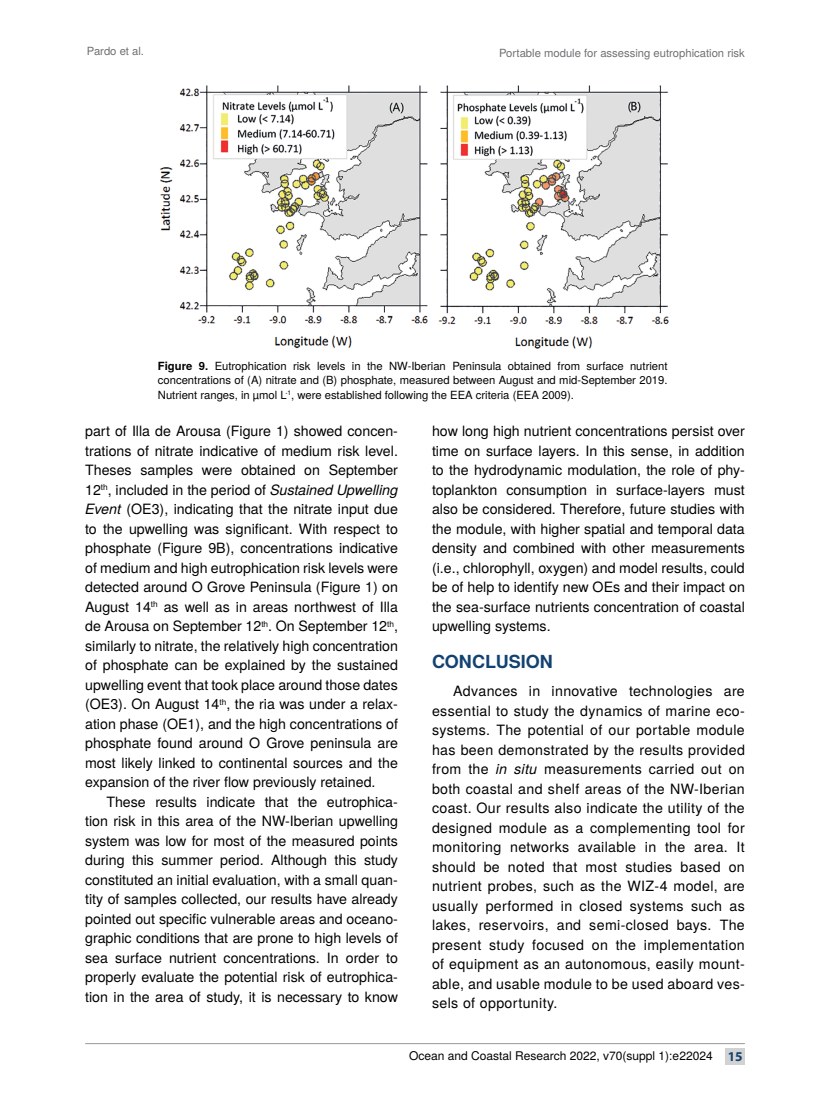
<style>
.page{position:relative;width:830px;height:1106px;background:#fff}
.page>*{position:absolute;margin:0;border:0;box-sizing:border-box;transform-origin:0 0}
.t1{font:700 18px "Te X Gyre Heros";color:#134272}
.t2{font:14.25px/19.5px "Te X Gyre Heros";color:#000;text-align:justify}
.t3{font:12px "Te X Gyre Heros";color:#000}
.t4{font:11.25px/14.2px "Te X Gyre Heros";color:#000;text-align:justify}
.t5{font:11.25px "Te X Gyre Heros";color:#6d6e71}
.s1{font-weight:700}
.s2{font-style:italic}
.s3{font-family:"Myriad Pro";font-weight:700;font-size:13.5px;color:#134272}
</style>
<div class="page">
<hr style="left:85px;top:1043px;width:659px;height:1px;background:#9a9a9b">
<div style="left:725px;top:1048px;width:19px;height:16px;background:#d2d2d2"></div>
<img style="left:159px;top:85px;width:508px;height:264px">
<p class="t5" style="left:87px;top:42px;width:59px">Pardo et al.</p>
<p class="t5" style="left:498px;top:44px;width:247px">Portable module for assessing eutrophication risk</p>
<p class="t4" style="left:158px;top:358px;width:511px"><span class="s1">Figure 9.</span> Eutrophication risk levels in the NW-Iberian Peninsula obtained from surface nutrient concentrations of (A) nitrate and (B) phosphate, measured between August and mid-September 2019.<br>Nutrient ranges, in µmol L<sup>-1</sup>, were established following the EEA criteria (EEA 2009).</p>
<p class="t2" style="left:85px;top:420px;width:314px">part of Illa de Arousa (Figure 1) showed concen&shy;trations of nitrate indicative of medium risk level.<br>Theses samples were obtained on September 12<sup>th</sup>, included in the period of <span class="s2">Sustained Upwelling Event</span> (OE3), indicating that the nitrate input due to the upwelling was significant. With respect to phosphate (Figure 9B), concentrations indicative of medium and high eutrophication risk levels were detected around O Grove Peninsula (Figure 1) on August 14<sup>th</sup> as well as in areas northwest of Illa de Arousa on September 12<sup>th</sup>. On September 12<sup>th</sup>, similarly to nitrate, the relatively high concentration of phosphate can be explained by the sustained upwelling event that took place around those dates (OE3). On August 14<sup>th</sup>, the ria was under a relax&shy;ation phase (OE1), and the high concentrations of phosphate found around O Grove peninsula are most likely linked to continental sources and the expansion of the river flow previously retained.</p>
<p class="t2" style="left:85px;top:791px;width:314px;text-indent:21px">These results indicate that the eutrophica&shy;tion risk in this area of the NW-Iberian upwelling system was low for most of the measured points during this summer period. Although this study constituted an initial evaluation, with a small quan&shy;tity of samples collected, our results have already pointed out specific vulnerable areas and oceano&shy;graphic conditions that are prone to high levels of sea surface nutrient concentrations. In order to properly evaluate the potential risk of eutrophica&shy;tion in the area of study, it is necessary to know</p>
<p class="t2" style="left:432px;top:420px;width:314px">how long high nutrient concentrations persist over time on surface layers. In this sense, in addition to the hydrodynamic modulation, the role of phy&shy;toplankton consumption in surface-layers must also be considered. Therefore, future studies with the module, with higher spatial and temporal data density and combined with other measurements (i.e., chlorophyll, oxygen) and model results, could be of help to identify new OEs and their impact on the sea-surface nutrients concentration of coastal upwelling systems.</p>
<p class="t1" style="left:432px;top:647px;width:122px">CONCLUSION</p>
<p class="t2" style="left:432px;top:680px;width:314px;text-indent:21px">Advances in innovative technologies are essential to study the dynamics of marine eco&shy;systems. The potential of our portable module has been demonstrated by the results provided from the <span class="s2">in situ</span> measurements carried out on both coastal and shelf areas of the NW-Iberian coast. Our results also indicate the utility of the designed module as a complementing tool for monitoring networks available in the area. It should be noted that most studies based on nutrient probes, such as the WIZ-4 model, are usually performed in closed systems such as lakes, reservoirs, and semi-closed bays. The present study focused on the implementation of equipment as an autonomous, easily mount&shy;able, and usable module to be used aboard ves&shy;sels of opportunity.</p>
<p class="t3" style="left:409px;top:1046px;width:335px">Ocean and Coastal Research 2022, v70(suppl 1):e22024 <span class="s3">15</span></p>
</div>
